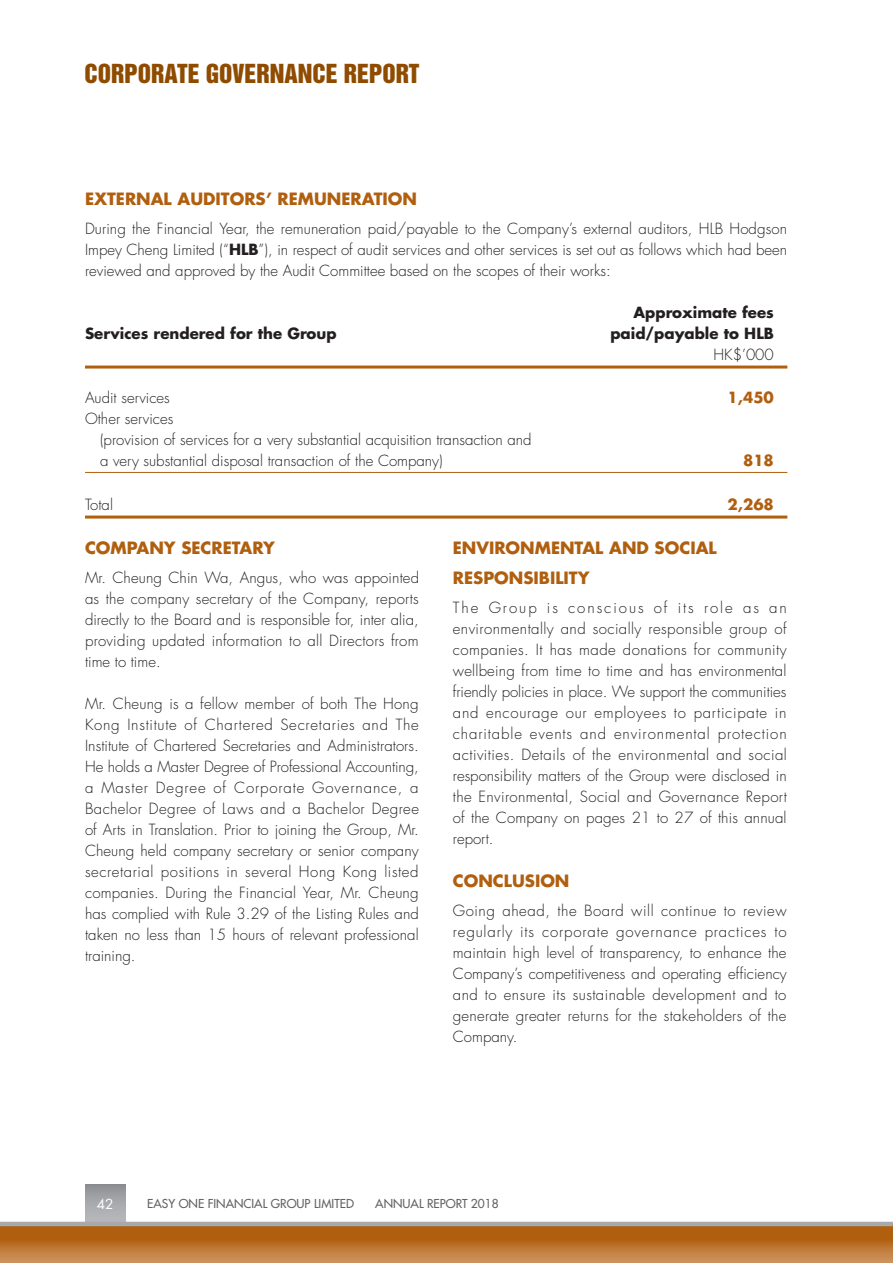
<style>
.page{position:relative;width:893px;height:1263px;background:#fff}
.page>*{position:absolute;margin:0;border:0;box-sizing:border-box;transform-origin:0 0}
.t1{font:24px "Helvetica Inserat LT Std";color:#8f4c00}
.Subhead_1{font:700 16.5px/30px "Futura Std";color:#b05f0f}
.Body_Text{font:300 15px/21px "Futura Std";letter-spacing:.005em;color:#231f20;text-align:justify}
.Table_2_colume{font:300 15px "Futura Std";color:#231f20}
.Table_2_colume-2{font:700 15px "Futura Std";color:#231f20}
.Table_2_colume-3{font:700 15px "Futura Std";color:#b05f0f}
.t2{font:13.5px "Futura Std";color:#fff}
.t3{font:500 12px "Futura Std";color:#636366}
.s1{font-weight:700}
</style>
<div class="page">
<svg style="left:0;top:1226px;width:892px;height:37px;background:#ba722c"></svg>
<svg style="left:85px;top:1184px;width:40px;height:38px;background:#a4a6a9"></svg>
<hr style="left:0;top:1222px;width:893px;height:4px;background:#a8a9ad">
<hr style="left:85px;top:366px;width:702px;height:3px;background:#b05f0f">
<hr style="left:85px;top:472px;width:702px;height:1px;background:#b05f0f">
<hr style="left:85px;top:516px;width:702px;height:3px;background:#b05f0f">
<h1 class="t1" style="left:85px;top:59px;width:336px">CORPORATE GOVERNANCE REPORT</h1>
<p class="Subhead_1" style="left:85px;top:184px;width:333px">EXTERNAL AUDITORS’ REMUNERATION</p>
<p class="Body_Text" style="left:85px;top:218px;width:704px">During the Financial Year, the remuneration paid/payable to the Company’s external auditors, HLB Hodgson Impey Cheng Limited (“<span class="s1">HLB</span>”), in respect of audit services and other services is set out as follows which had been reviewed and approved by the Audit Committee based on the scopes of their works:</p>
<p class="Table_2_colume-2" style="left:633px;top:302px;width:142px">Approximate fees</p>
<p class="Table_2_colume-2" style="left:85px;top:323px;width:253px">Services rendered for the Group</p>
<p class="Table_2_colume-2" style="left:610px;top:323px;width:165px">paid/payable to HLB</p>
<p class="Table_2_colume" style="left:713px;top:345px;width:62px">HK$’000</p>
<p class="Table_2_colume" style="left:85px;top:389px;width:86px">Audit services</p>
<p class="Table_2_colume-3" style="left:728px;top:388px;width:48px">1,450</p>
<p class="Table_2_colume" style="left:85px;top:410px;width:90px">Other services</p>
<p class="Table_2_colume" style="left:100px;top:431px;width:433px">(provision of services for a very substantial acquisition transaction and</p>
<p class="Table_2_colume" style="left:100px;top:452px;width:344px">a very substantial disposal transaction of the Company)</p>
<p class="Table_2_colume-3" style="left:743px;top:451px;width:32px">818</p>
<p class="Table_2_colume" style="left:85px;top:495px;width:29px">Total</p>
<p class="Table_2_colume-3" style="left:728px;top:494px;width:48px">2,268</p>
<p class="Subhead_1" style="left:85px;top:533px;width:191px">COMPANY SECRETARY</p>
<p class="Body_Text" style="left:85px;top:568px;width:335px">Mr. Cheung Chin Wa, Angus, who was appointed as the company secretary of the Company, reports directly to the Board and is responsible for, inter alia, providing updated information to all Directors from time to time.</p>
<p class="Body_Text" style="left:85px;top:694px;width:335px">Mr. Cheung is a fellow member of both The Hong Kong Institute of Chartered Secretaries and The Institute of Chartered Secretaries and Administrators.<br>He holds a Master Degree of Professional Accounting, a Master Degree of Corporate Governance, a Bachelor Degree of Laws and a Bachelor Degree of Arts in Translation. Prior to joining the Group, Mr.<br>Cheung held company secretary or senior company secretarial positions in several Hong Kong listed companies. During the Financial Year, Mr. Cheung has complied with Rule 3.29 of the Listing Rules and taken no less than 15 hours of relevant professional training.</p>
<p class="Subhead_1" style="left:453px;top:533px;width:265px">ENVIRONMENTAL AND SOCIAL<br>RESPONSIBILITY</p>
<p class="Body_Text" style="left:453px;top:598px;width:336px">The Group is conscious of its role as an environmentally and socially responsible group of companies. It has made donations for community wellbeing from time to time and has environmental friendly policies in place. We support the communities and encourage our employees to participate in charitable events and environmental protection activities. Details of the environmental and social responsibility matters of the Group were disclosed in the Environmental, Social and Governance Report of the Company on pages 21 to 27 of this annual report.</p>
<p class="Subhead_1" style="left:453px;top:866px;width:118px">CONCLUSION</p>
<p class="Body_Text" style="left:453px;top:901px;width:335px">Going ahead, the Board will continue to review regularly its corporate governance practices to maintain high level of transparency, to enhance the Company’s competitiveness and operating efficiency and to ensure its sustainable development and to generate greater returns for the stakeholders of the Company.</p>
<p class="t2" style="left:97px;top:1195px;width:18px">42</p>
<p class="t3" style="left:147px;top:1196px;width:208px">EASY ONE FINANCIAL GROUP LIMITED</p>
<p class="t3" style="left:375px;top:1196px;width:125px">ANNUAL REPORT 2018</p>
</div>
